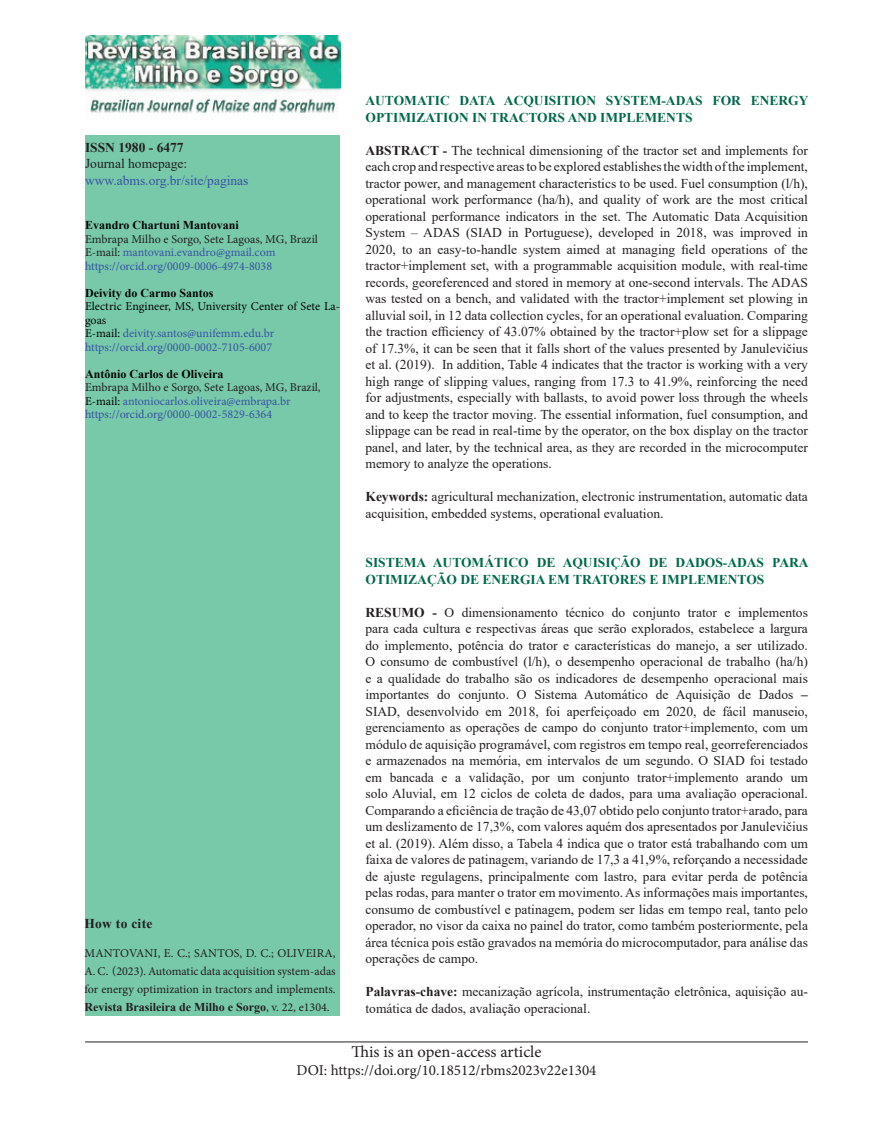
<style>
.page{position:relative;width:893px;height:1127px;background:#fff}
.page>*{position:absolute;margin:0;border:0;box-sizing:border-box;transform-origin:0 0}
.t1{font:16.5px "Minion Pro";color:#231f20}
.t2{font:15px "Minion Pro";color:#231f20}
.t3{font:13.5px/16.5px "Times New Roman";color:#231f20;text-align:justify}
.t4{font:700 13.5px/16.5px "Times New Roman";color:#00684d}
.t5{font:13.5px "Times New Roman";color:#3853a3}
.t6{font:700 13.5px "Times New Roman";color:#231f20}
.t7{font:700 13.5px "Times New Roman";letter-spacing:.02em;color:#231f20}
.t8{font:12px/13.5px "Minion Pro";color:#3853a3}
.t9{font:12px/18px "Minion Pro";color:#231f20;text-align:justify}
.t10{font:700 12px "Times New Roman";color:#040503}
.t11{font:700 12px "Times New Roman";color:#231f20}
.s1{color:#231f20}
.s2{color:#040503}
.s3{font-family:"Minion Pro";font-weight:400}
.s4{font-weight:700}
</style>
<div class="page">
<hr style="left:85px;top:1041px;width:723px;height:1px;background:#231f20">
<div style="left:86px;top:134px;width:254px;height:882px;background:#77c9aa"></div>
<img style="left:85px;top:35px;width:255px;height:78px">
<p class="t6" style="left:85px;top:137px;width:100px">ISSN 1980 - 6477</p>
<p class="t3" style="left:85px;top:155px;width:104px">Journal homepage:</p>
<p class="t5" style="left:85px;top:170px;width:165px">www.abms.org.br/site/paginas</p>
<p class="t10" style="left:85px;top:216px;width:155px">Evandro Chartuni Mantovani</p>
<p class="t8" style="left:85px;top:232px;width:234px"><span class="s1">Embrapa Milho e Sorgo, Sete Lagoas, MG, Brazil<br>E-mail:</span> mantovani.evandro@gmail.com https://orcid.org/0009-0006-4974-8038</p>
<p class="t10" style="left:85px;top:284px;width:130px">Deivity do Carmo Santos</p>
<p class="t8" style="left:85px;top:300px;width:257px"><span class="s2">Electric Engineer, MS, University Center of Sete La&shy;goas<br>E-mail:</span> deivity.santos@unifemm.edu.br https://orcid.org/0000-0002-7105-6007</p>
<p class="t10" style="left:85px;top:365px;width:140px">Antônio Carlos de Oliveira</p>
<p class="t8" style="left:85px;top:381px;width:237px"><span class="s1">Embrapa Milho e Sorgo, Sete Lagoas, MG, Brazil,<br></span><span class="s2">E-mail:</span> antoniocarlos.oliveira@embrapa.br https://orcid.org/0000-0002-5829-6364</p>
<p class="t7" style="left:84px;top:913px;width:69px">How to cite</p>
<p class="t9" style="left:84px;top:944px;width:253px">MANTOVANI, E. C.; SANTOS, D. C.; OLIVEIRA, A. C. (2023). Automatic data acquisition system-adas for energy optimization in tractors and implements.</p>
<p class="t11" style="left:84px;top:998px;width:247px">Revista Brasileira de Milho e Sorgo<span class="s3">, v. 22, e1304.</span></p>
<p class="t4" style="left:365px;top:92px;width:444px">AUTOMATIC DATA ACQUISITION SYSTEM-ADAS FOR ENERGY<br>OPTIMIZATION IN TRACTORS AND IMPLEMENTS</p>
<p class="t3" style="left:365px;top:141px;width:444px"><span class="s4">ABSTRACT -</span> The technical dimensioning of the tractor set and implements for each crop and respective areas to be explored establishes the width of the implement, tractor power, and management characteristics to be used. Fuel consumption (l/h), operational work performance (ha/h), and quality of work are the most critical operational performance indicators in the set. The Automatic Data Acquisition System – ADAS (SIAD in Portuguese), developed in 2018, was improved in 2020, to an easy-to-handle system aimed at managing field operations of the tractor+implement set, with a programmable acquisition module, with real-time records, georeferenced and stored in memory at one-second intervals. The ADAS was tested on a bench, and validated with the tractor+implement set plowing in alluvial soil, in 12 data collection cycles, for an operational evaluation. Comparing the traction efficiency of 43.07% obtained by the tractor+plow set for a slippage of 17.3%, it can be seen that it falls short of the values presented by Janulevičius et al. (2019). In addition, Table 4 indicates that the tractor is working with a very high range of slipping values, ranging from 17.3 to 41.9%, reinforcing the need for adjustments, especially with ballasts, to avoid power loss through the wheels and to keep the tractor moving. The essential information, fuel consumption, and slippage can be read in real-time by the operator, on the box display on the tractor panel, and later, by the technical area, as they are recorded in the microcomputer memory to analyze the operations.</p>
<p class="t3" style="left:365px;top:488px;width:444px"><span class="s4">Keywords:</span> agricultural mechanization, electronic instrumentation, automatic data acquisition, embedded systems, operational evaluation.</p>
<p class="t4" style="left:365px;top:554px;width:445px">SISTEMA AUTOMÁTICO DE AQUISIÇÃO DE DADOS-ADAS PARA<br>OTIMIZAÇÃO DE ENERGIA EM TRATORES E IMPLEMENTOS</p>
<p class="t3" style="left:365px;top:603px;width:444px"><span class="s4">RESUMO -</span> O dimensionamento técnico do conjunto trator e implementos para cada cultura e respectivas áreas que serão explorados, estabelece a largura do implemento, potência do trator e características do manejo, a ser utilizado.<br>O consumo de combustível (l/h), o desempenho operacional de trabalho (ha/h) e a qualidade do trabalho são os indicadores de desempenho operacional mais importantes do conjunto. O Sistema Automático de Aquisição de Dados <span class="s4">– </span>SIAD, desenvolvido em 2018, foi aperfeiçoado em 2020, de fácil manuseio, gerenciamento as operações de campo do conjunto trator+implemento, com um módulo de aquisição programável, com registros em tempo real, georreferenciados e armazenados na memória, em intervalos de um segundo. O SIAD foi testado em bancada e a validação, por um conjunto trator+implemento arando um solo Aluvial, em 12 ciclos de coleta de dados, para uma avaliação operacional.<br>Comparando a eficiência de tração de 43,07 obtido pelo conjunto trator+arado, para um deslizamento de 17,3%, com valores aquém dos apresentados por Janulevičius et al. (2019). Além disso, a Tabela 4 indica que o trator está trabalhando com um faixa de valores de patinagem, variando de 17,3 a 41,9%, reforçando a necessidade de ajuste regulagens, principalmente com lastro, para evitar perda de potência pelas rodas, para manter o trator em movimento. As informações mais importantes, consumo de combustível e patinagem, podem ser lidas em tempo real, tanto pelo operador, no visor da caixa no painel do trator, como também posteriormente, pela área técnica pois estão gravados na memória do microcomputador, para análise das operações de campo.</p>
<p class="t3" style="left:365px;top:983px;width:444px"><span class="s4">Palavras-chave:</span> mecanização agrícola, instrumentação eletrônica, aquisição au&shy;tomática de dados, avaliação operacional.</p>
<p class="t1" style="left:352px;top:1041px;width:191px">This is an open-access article</p>
<p class="t2" style="left:296px;top:1060px;width:302px">DOI: https://doi.org/10.18512/rbms2023v22e1304</p>
</div>
